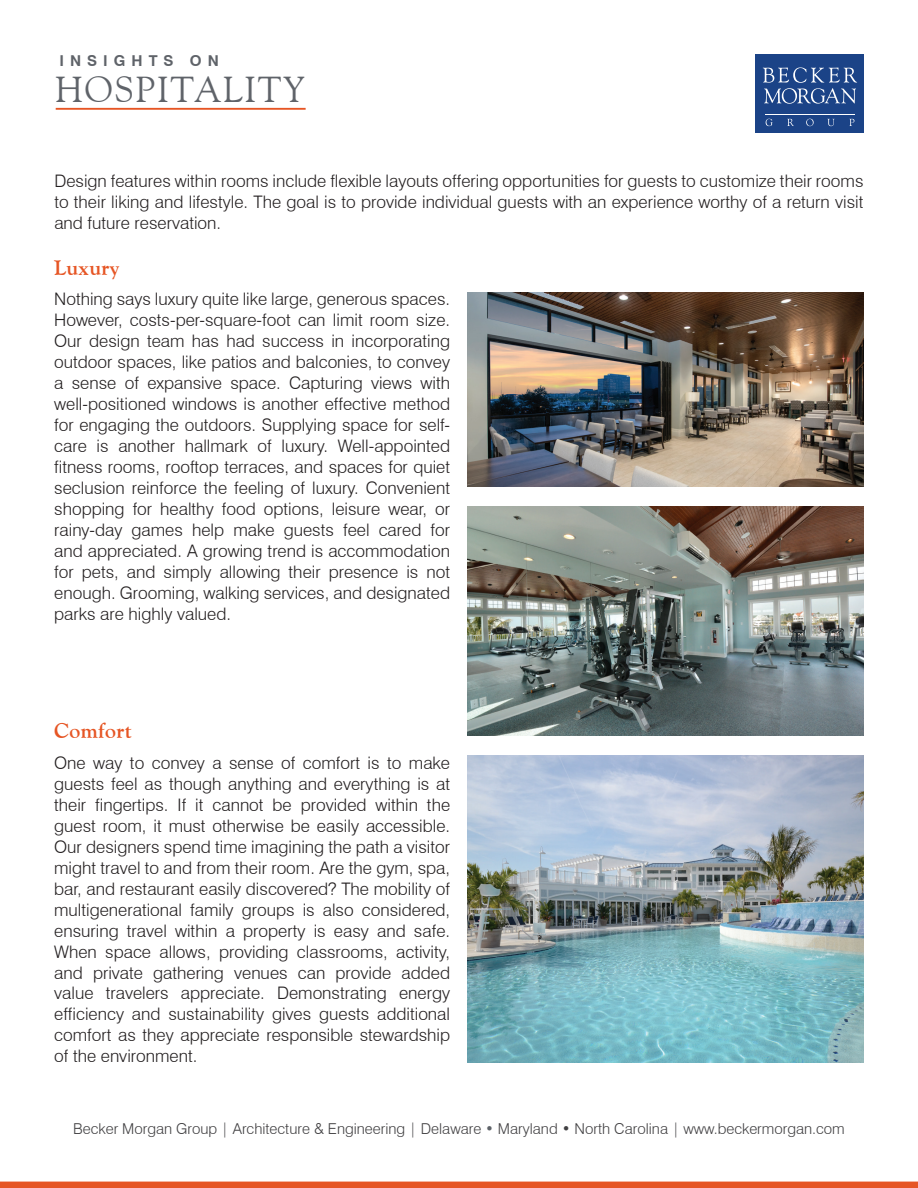
<style>
.page{position:relative;width:918px;height:1188px;background:#fff}
.page>*{position:absolute;margin:0;border:0;box-sizing:border-box;transform-origin:0 0}
.t1{font:36px "Goudy Old Style BT";letter-spacing:.05em;color:#5f6369}
.t2{font:700 21px "Goudy Old Style BT";letter-spacing:.02em;color:#e65524}
.t3{font:300 17.25px/21px "Swiss 721 BT";color:#231f20;text-align:justify}
.t4{font:300 15px "Swiss 721 BT";color:#414042}
.t5{font:700 15px "Swiss 721 BT";letter-spacing:.4em;color:#5f6369}
.s1{font-weight:100;color:#5f6369}
</style>
<div class="page">
<div style="left:756px;top:55px;width:108px;height:78px;background:#1b4387"></div>
<hr style="left:765px;top:114px;width:90px;height:1px;background:#fff">
<svg style="left:766px;top:119px;width:7px;height:7px"></svg>
<svg style="left:787px;top:119px;width:7px;height:7px"></svg>
<svg style="left:806px;top:119px;width:8px;height:7px"></svg>
<svg style="left:827px;top:119px;width:8px;height:7px"></svg>
<svg style="left:849px;top:119px;width:5px;height:7px"></svg>
<svg style="left:763px;top:67px;width:94px;height:37px"></svg>
<div style="left:0;top:1182px;width:918px;height:6px;background:#e65524"></div>
<hr style="left:56px;top:108px;width:250px;height:2px;background:#e65524">
<img style="left:468px;top:756px;width:396px;height:307px">
<img style="left:468px;top:506px;width:396px;height:229px">
<img style="left:468px;top:292px;width:396px;height:195px">
<p class="t5" style="left:60px;top:52px;width:161px">INSIGHTS ON</p>
<h1 class="t1" style="left:55px;top:67px;width:252px">HOSPITALITY</h1>
<p class="t3" style="left:54px;top:170px;width:811px">Design features within rooms include flexible layouts offering opportunities for guests to customize their rooms to their liking and lifestyle. The goal is to provide individual guests with an experience worthy of a return visit and future reservation.</p>
<p class="t2" style="left:54px;top:254px;width:67px">Luxury</p>
<p class="t3" style="left:54px;top:289px;width:397px">Nothing says luxury quite like large, generous spaces.<br>However, costs-per-square-foot can limit room size.<br>Our design team has had success in incorporating outdoor spaces, like patios and balconies, to convey a sense of expansive space. Capturing views with well-positioned windows is another effective method for engaging the outdoors. Supplying space for self&shy;care is another hallmark of luxury. Well-appointed fitness rooms, rooftop terraces, and spaces for quiet seclusion reinforce the feeling of luxury. Convenient shopping for healthy food options, leisure wear, or rainy-day games help make guests feel cared for and appreciated. A growing trend is accommodation for pets, and simply allowing their presence is not enough. Grooming, walking services, and designated parks are highly valued.</p>
<p class="t2" style="left:54px;top:718px;width:79px">Comfort</p>
<p class="t3" style="left:54px;top:752px;width:397px">One way to convey a sense of comfort is to make guests feel as though anything and everything is at their fingertips. If it cannot be provided within the guest room, it must otherwise be easily accessible.<br>Our designers spend time imagining the path a visitor might travel to and from their room. Are the gym, spa, bar, and restaurant easily discovered? The mobility of multigenerational family groups is also considered, ensuring travel within a property is easy and safe.<br>When space allows, providing classrooms, activity, and private gathering venues can provide added value travelers appreciate. Demonstrating energy efficiency and sustainability gives guests additional comfort as they appreciate responsible stewardship of the environment.</p>
<p class="t4" style="left:73px;top:1120px;width:773px">Becker Morgan Group | Architecture &amp; Engineering | Delaware <span class="s1">•</span> Maryland • North Carolina | www.beckermorgan.com</p>
</div>
